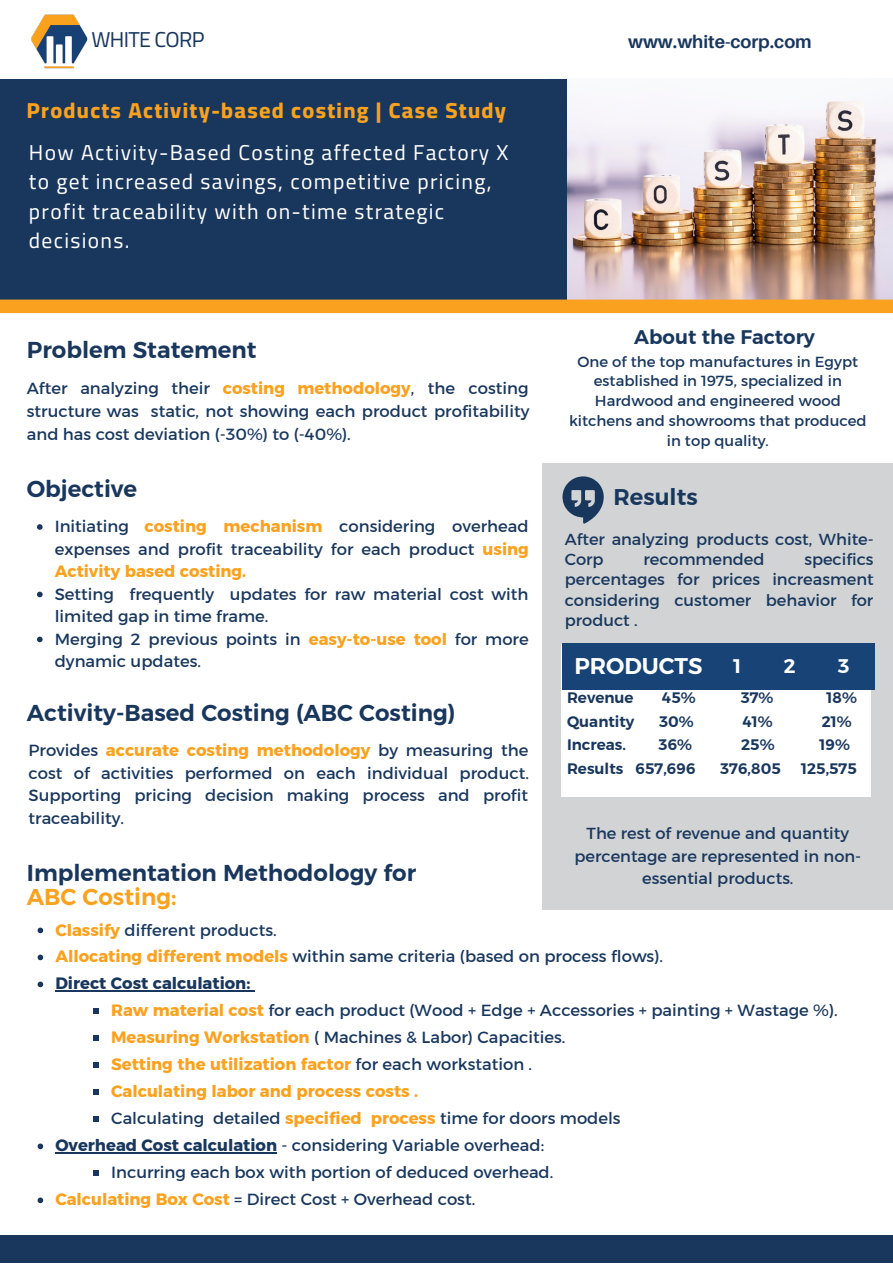
<style>
.page{position:relative;width:893px;height:1264px;background:#fff}
.page>*{position:absolute;margin:0;border:0;box-sizing:border-box;transform-origin:0 0}
.t1{font:700 22.8px "Kief Montaser Semi";color:#19375d}
.t2{font:700 22.8px "Kief Montaser Semi";color:#faa21f}
.t3{font:700 22.65px "Kief Montaser Semi";color:#fff}
.t4{font:700 22.65px "Kief Montaser Semi";color:#19375d}
.t5{font:800 21.75px "Cairo";letter-spacing:.06em;color:#faa21f}
.t6{font:21.6px "Cairo";letter-spacing:-.03em;color:#19375d}
.t7{font:21.45px/29.2px "Cairo";letter-spacing:.06em;color:#fff}
.t8{font:700 19.65px "Kief Montaser Semi";color:#19375d}
.t9{font:700 19.65px "Kief Montaser Semi";color:#fff}
.t10{font:700 18px "Aileron";color:#19375d}
.t11{font:16.35px/22.5px "Kief Montaser Regular";color:#19375d}
.t12{font:16.35px/27px "Kief Montaser Bold";color:#faa21f}
.t13{font:16.35px "Kief Montaser Bold";color:#19375d}
.t14{font:16.2px/20.2px "Kief Montaser Regular";color:#19375d}
.t15{font:700 15.15px "Kief Montaser Semi";color:#19375d}
.t16{font:14.85px/19.8px "Kief Montaser Regular";color:#19375d;text-align:center}
.s1{font-family:"Kief Montaser Bold";color:#faa21f}
.s2{font-family:"Kief Montaser Regular";color:#19375d}
.s3{font-family:"Kief Montaser Bold"}
</style>
<div class="page">
<img style="left:567px;top:101px;width:325px;height:198px">
<div style="left:0;top:79px;width:567px;height:222px;background:#19375d"></div>
<div style="left:0;top:299px;width:892px;height:14px;background:#faa21f"></div>
<div style="left:542px;top:464px;width:350px;height:446px;background:#d1d3d4"></div>
<div style="left:0;top:1235px;width:892px;height:27px;background:#19375d"></div>
<img style="left:31px;top:14px;width:56px;height:55px">
<svg style="left:562px;top:476px;width:41px;height:47px"></svg>
<div style="left:561px;top:643px;width:310px;height:153px;background:#fff"></div>
<div style="left:562px;top:643px;width:312px;height:46px;background:#184376"></div>
<svg style="left:37px;top:524px;width:6px;height:6px"></svg>
<svg style="left:37px;top:591px;width:6px;height:6px"></svg>
<svg style="left:37px;top:636px;width:6px;height:6px"></svg>
<svg style="left:38px;top:927px;width:5px;height:6px"></svg>
<svg style="left:38px;top:954px;width:5px;height:6px"></svg>
<svg style="left:38px;top:981px;width:5px;height:6px"></svg>
<hr style="left:55px;top:990px;width:195px;height:1px;background:#19375d">
<svg style="left:93px;top:1008px;width:5px;height:6px"></svg>
<svg style="left:93px;top:1035px;width:5px;height:6px"></svg>
<svg style="left:93px;top:1062px;width:5px;height:6px"></svg>
<svg style="left:93px;top:1089px;width:5px;height:6px"></svg>
<svg style="left:93px;top:1116px;width:5px;height:6px"></svg>
<svg style="left:38px;top:1143px;width:5px;height:6px"></svg>
<hr style="left:55px;top:1152px;width:222px;height:1px;background:#19375d">
<svg style="left:93px;top:1170px;width:5px;height:6px"></svg>
<svg style="left:38px;top:1197px;width:5px;height:6px"></svg>
<h3 class="t6" style="left:91px;top:27px;width:115px">WHITE CORP</h3>
<h3 class="t5" style="left:27px;top:98px;width:480px">Products Activity-based costing | Case Study</h3>
<h3 class="t7" style="left:29px;top:138px;width:481px">How Activity-Based Costing affected Factory X to get increased savings, competitive pricing, profit traceability with on-time strategic decisions.</h3>
<p class="t10" style="left:628px;top:30px;width:185px">www.white-corp.com</p>
<p class="t8" style="left:634px;top:325px;width:182px">About the Factory</p>
<h1 class="t1" style="left:27px;top:336px;width:231px">Problem Statement</h1>
<p class="t11" style="left:27px;top:377px;width:504px;text-align:justify">After analyzing their <span class="s1">costing methodology</span>, the costing structure was static, not showing each product profitability and has cost deviation (-30%) to (-40%).</p>
<h1 class="t1" style="left:27px;top:474px;width:112px">Objective</h1>
<p class="t11" style="left:55px;top:515px;width:475px">Initiating <span class="s1">costing mechanism</span> considering overhead expenses and profit traceability for each product <span class="s1">using</span></p>
<p class="t12" style="left:55px;top:557px;width:193px">Activity based costing.</p>
<p class="t11" style="left:55px;top:582px;width:475px">Setting frequently updates for raw material cost with limited gap in time frame.<br>Merging 2 previous points in <span class="s1">easy-to-use tool</span> for more dynamic updates.</p>
<h1 class="t1" style="left:27px;top:699px;width:430px">Activity-Based Costing (ABC Costing)</h1>
<p class="t12" style="left:29px;top:737px;width:501px"><span class="s2">Provides</span> accurate costing methodology <span class="s2">by measuring the</span></p>
<p class="t11" style="left:29px;top:761px;width:502px;text-align:justify">cost of activities performed on each individual product.<br>Supporting pricing decision making process and profit traceability.</p>
<h1 class="t1" style="left:27px;top:859px;width:391px">Implementation Methodology for</h1>
<h1 class="t2" style="left:27px;top:883px;width:151px">ABC Costing:</h1>
<p class="t11" style="left:55px;top:916px;width:609px;line-height:27px"><span class="s1">Classify</span> different products.<br><span class="s1">Allocating different models</span> within same criteria (based on process flows).</p>
<p class="t13" style="left:55px;top:973px;width:196px">Direct Cost calculation:</p>
<p class="t11" style="left:111px;top:997px;width:728px;line-height:27px"><span class="s1">Raw material cost</span> for each product (Wood + Edge + Accessories + painting + Wastage %).<br><span class="s1">Measuring Workstation</span> ( Machines &amp; Labor) Capacities.</p>
<p class="t12" style="left:111px;top:1051px;width:422px">Setting the utilization factor <span class="s2">for each workstation .<br></span>Calculating labor and process costs .</p>
<p class="t11" style="left:111px;top:1107px;width:511px">Calculating detailed <span class="s1">specified process</span> time for doors models</p>
<p class="t11" style="left:55px;top:1134px;width:490px"><span class="s3">Overhead Cost calculation</span> - considering Variable overhead:</p>
<p class="t11" style="left:111px;top:1161px;width:443px">Incurring each box with portion of deduced overhead.</p>
<p class="t11" style="left:55px;top:1188px;width:421px"><span class="s1">Calculating Box Cost</span> = Direct Cost + Overhead cost.</p>
<p class="t16" style="left:569px;top:351px;width:299px">One of the top manufactures in Egypt established in 1975, specialized in<br>Hardwood and engineered wood kitchens and showrooms that produced in top quality.</p>
<h2 class="t4" style="left:613px;top:483px;width:86px">Results</h2>
<p class="t14" style="left:564px;top:529px;width:310px">After analyzing products cost, White-<br>Corp</p>
<p class="t14" style="left:564px;top:549px;width:310px;text-align:justify;text-indent:240px">specifics percentages for prices increasment considering customer behavior for product .</p>
<h2 class="t3" style="left:574px;top:651px;width:130px">PRODUCTS</h2>
<p class="t9" style="left:733px;top:654px;width:9px">1</p>
<p class="t9" style="left:783px;top:654px;width:13px">2</p>
<p class="t9" style="left:837px;top:654px;width:13px">3</p>
<p class="t14" style="left:643px;top:549px;width:123px">recommended</p>
<p class="t15" style="left:567px;top:688px;width:68px">Revenue</p>
<p class="t15" style="left:662px;top:688px;width:35px">45%</p>
<p class="t15" style="left:740px;top:688px;width:34px">37%</p>
<p class="t15" style="left:826px;top:688px;width:32px">18%</p>
<p class="t15" style="left:567px;top:712px;width:69px">Quantity</p>
<p class="t15" style="left:659px;top:712px;width:36px">30%</p>
<p class="t15" style="left:742px;top:712px;width:31px">41%</p>
<p class="t15" style="left:821px;top:712px;width:31px">21%</p>
<p class="t15" style="left:567px;top:735px;width:60px">Increas.</p>
<p class="t15" style="left:658px;top:735px;width:35px">36%</p>
<p class="t15" style="left:741px;top:735px;width:35px">25%</p>
<p class="t15" style="left:819px;top:735px;width:32px">19%</p>
<p class="t15" style="left:567px;top:759px;width:130px">Results 657,696</p>
<p class="t15" style="left:720px;top:759px;width:62px">376,805</p>
<p class="t15" style="left:801px;top:759px;width:57px">125,575</p>
<p class="t14" style="left:574px;top:822px;width:288px;line-height:22.5px;text-align:center">The rest of revenue and quantity percentage are represented in non&shy;essential products.</p>
</div>
